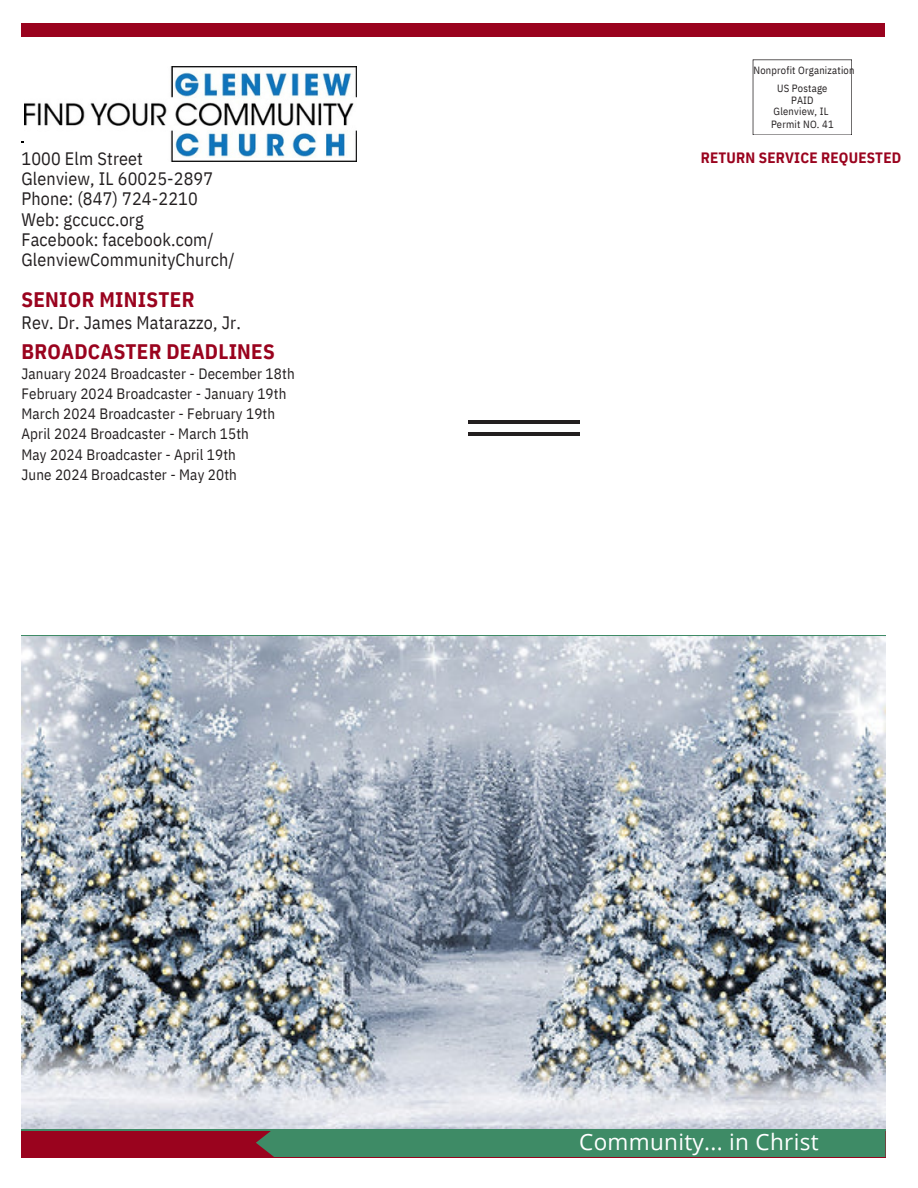
<style>
.page{position:relative;width:918px;height:1188px;background:#fff}
.page>*{position:absolute;margin:0;border:0;box-sizing:border-box;transform-origin:0 0}
.t1{font:22.5px "Open Sans";letter-spacing:.015em;color:#fff}
.t2{font:700 21px "IBM Plex Sans Cond";letter-spacing:.01em;color:#9a031e}
.t3{font:18px/20.2px "IBM Plex Sans Cond";letter-spacing:.01em;color:#231f20}
.t4{font:15px "IBM Plex Sans Cond";letter-spacing:.01em;color:#231f20}
.t5{font:700 15px "IBM Plex Sans Cond";letter-spacing:.01em;color:#9a031e}
.t6{font:10.5px/18px "IBM Plex Sans Cond";letter-spacing:.02em;color:#231f20;text-align:center}
</style>
<div class="page">
<div style="left:21px;top:23px;width:864px;height:14px;background:#9a031e"></div>
<svg style="left:21px;top:1128px;width:864px;height:29px;background:#922b3c"></svg>
<div style="left:256px;top:1130px;width:629px;height:27px;background:#3e8b66"></div>
<hr style="left:21px;top:141px;width:142px;height:1px;background:#000">
<hr style="left:469px;top:433px;width:111px;height:3px;background:#231f20">
<hr style="left:469px;top:420px;width:111px;height:3px;background:#231f20">
<svg style="left:753px;top:59px;width:99px;height:76px"></svg>
<img style="left:25px;top:67px;width:332px;height:94px">
<img style="left:21px;top:637px;width:864px;height:491px">
<p class="t3" style="left:21px;top:148px;width:123px">1000 Elm Street</p>
<p class="t3" style="left:21px;top:168px;width:193px">Glenview, IL 60025-2897<br>Phone: (847) 724-2210</p>
<p class="t3" style="left:21px;top:209px;width:124px">Web: gccucc.org</p>
<p class="t3" style="left:21px;top:229px;width:215px">Facebook: facebook.com/<br>GlenviewCommunityChurch/</p>
<p class="t2" style="left:21px;top:286px;width:175px">SENIOR MINISTER</p>
<p class="t3" style="left:21px;top:312px;width:221px">Rev. Dr. James Matarazzo, Jr.</p>
<p class="t2" style="left:21px;top:338px;width:255px">BROADCASTER DEADLINES</p>
<p class="t4" style="left:21px;top:363px;width:275px">January 2024 Broadcaster - December 18th</p>
<p class="t4" style="left:21px;top:383px;width:266px">February 2024 Broadcaster - January 19th</p>
<p class="t4" style="left:21px;top:404px;width:255px">March 2024 Broadcaster - February 19th</p>
<p class="t4" style="left:21px;top:424px;width:229px">April 2024 Broadcaster - March 15th</p>
<p class="t4" style="left:21px;top:444px;width:216px">May 2024 Broadcaster - April 19th</p>
<p class="t4" style="left:21px;top:464px;width:217px">June 2024 Broadcaster - May 20th</p>
<p class="t6" style="left:754px;top:61px;width:102px">Nonprofit Organization<br>US Postage</p>
<p class="t6" style="left:791px;top:91px;width:24px">PAID</p>
<p class="t6" style="left:774px;top:102px;width:57px">Glenview, IL</p>
<p class="t6" style="left:771px;top:115px;width:64px">Permit NO. 41</p>
<p class="t5" style="left:701px;top:148px;width:202px">RETURN SERVICE REQUESTED</p>
<p class="t1" style="left:579px;top:1126px;width:241px">Community... in Christ</p>
</div>
